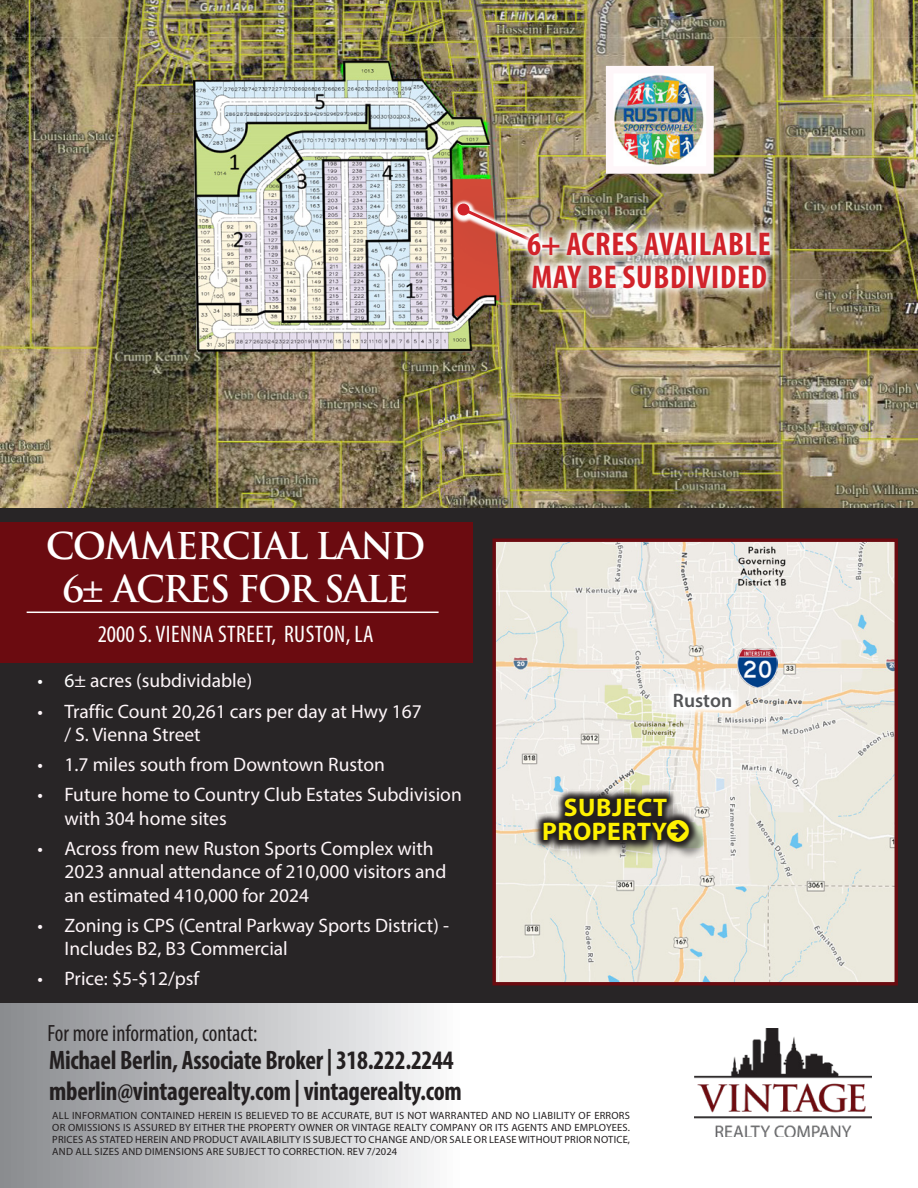
<style>
.page{position:relative;width:918px;height:1188px;background:#fff}
.page>*{position:absolute;margin:0;border:0;box-sizing:border-box;transform-origin:0 0}
.t1{font:700 36px "Trajan Pro";letter-spacing:-.05em;color:#fff}
.t2{font:700 condensed 33px "Myriad Pro";letter-spacing:.02em;color:#d1232a}
.t3{font:700 condensed 26.85px "Myriad Pro";letter-spacing:-.01em;color:#231f20;scale:.95 1}
.t4{font:700 25.5px/24px "Myriad Pro";letter-spacing:.02em;color:#fff101;text-align:right}
.t5{font:condensed 24px "Myriad Pro";letter-spacing:.02em;color:#fff}
.t6{font:condensed 23.7px "Myriad Pro";color:#231f20;scale:.95 1}
.t7{font:19.5px/23.4px "Myriad Pro";color:#fef6f9}
.t8{font:600 19.5px "Myriad Pro";color:#545557}
.t9{font:10.5px/12px "Myriad Pro";letter-spacing:.02em;color:#231f20;text-align:justify}
.s1{font-family:"Myriad Pro";font-weight:400;color:#fef6f9}
.s2{color:#fff}
</style>
<div class="page">
<div style="left:1px;top:508px;width:917px;height:633px;background:#282526"></div>
<svg style="left:0;top:1004px;width:918px;height:184px"></svg>
<img style="left:694px;top:1029px;width:177px;height:108px">
<div style="left:0;top:522px;width:472px;height:140px;background:#6b0b10"></div>
<hr style="left:27px;top:612px;width:412px;height:1px;background:#fff">
<img style="left:496px;top:543px;width:398px;height:438px">
<div style="left:492px;top:539px;width:406px;height:446px;border:3px solid #6b0b10"></div>
<svg style="left:663px;top:682px;width:80px;height:36px;background:#f7f4ef"></svg>
<img style="left:738px;top:648px;width:39px;height:40px">
<div style="left:547px;top:801px;width:160px;height:59px;background:#231f20;opacity:.75"></div>
<svg style="left:534px;top:789px;width:165px;height:63px"></svg>
<img style="left:0;top:0;width:918px;height:508px">
<img style="left:649px;top:75px;width:56px;height:90px">
<img style="left:194px;top:60px;width:455px;height:301px">
<img style="left:518px;top:222px;width:262px;height:75px">
<svg style="left:667px;top:820px;width:22px;height:22px"></svg>
<p class="t2" style="left:527px;top:223px;width:245px">6+ ACRES AVAILABLE</p>
<p class="t2" style="left:531px;top:256px;width:237px">MAY BE SUBDIVIDED</p>
<p class="t1" style="left:46px;top:524px;width:381px">COMMERCIAL LAND</p>
<p class="t1" style="left:62px;top:567px;width:348px">6<span class="s1">±</span> ACRES FOR SALE</p>
<p class="t5" style="left:98px;top:620px;width:277px">2000 S. VIENNA STREET, RUSTON, LA</p>
<p class="t7" style="left:38px;top:669px;width:216px"><span class="s2">• 6</span>± acres (subdividable)</p>
<p class="t7" style="left:64px;top:699px;width:359px;text-indent:-27px">• Traffic Count 20,261 cars per day at Hwy 167 / S. Vienna Street</p>
<p class="t7" style="left:38px;top:753px;width:349px">• 1.7 miles south from Downtown Ruston</p>
<p class="t7" style="left:64px;top:783px;width:399px;text-indent:-27px">• Future home to Country Club Estates Subdivision with 304 home sites</p>
<p class="t7" style="left:64px;top:836px;width:383px;text-indent:-27px">• Across from new Ruston Sports Complex with<br>2023 annual attendance of 210,000 visitors and an estimated 410,000 for 2024</p>
<p class="t7" style="left:64px;top:913px;width:386px;text-indent:-27px">• Zoning is CPS (Central Parkway Sports District) -<br>Includes B2, B3 Commercial</p>
<p class="t7" style="left:38px;top:967px;width:163px">• Price: $5-$12/psf</p>
<p class="t6" style="left:48px;top:1018px;width:222px">For more information, contact:</p>
<p class="t3" style="left:49px;top:1043px;width:427px">Michael Berlin, Associate Broker | 318.222.2244</p>
<p class="t3" style="left:49px;top:1074px;width:436px">mberlin@vintagerealty.com | vintagerealty.com</p>
<p class="t8" style="left:673px;top:688px;width:61px">Ruston</p>
<p class="t4" style="left:542px;top:795px;width:126px">SUBJECT<br>PROPERTY</p>
<p class="t9" style="left:52px;top:1109px;width:579px">ALL INFORMATION CONTAINED HEREIN IS BELIEVED TO BE ACCURATE, BUT IS NOT WARRANTED AND NO LIABILITY OF ERRORS OR OMISSIONS IS ASSURED BY EITHER THE PROPERTY OWNER OR VINTAGE REALTY COMPANY OR ITS AGENTS AND EMPLOYEES.<br>PRICES AS STATED HEREIN AND PRODUCT AVAILABILITY IS SUBJECT TO CHANGE AND/OR SALE OR LEASE WITHOUT PRIOR NOTICE, AND ALL SIZES AND DIMENSIONS ARE SUBJECT TO CORRECTION. REV 7/2024</p>
</div>
